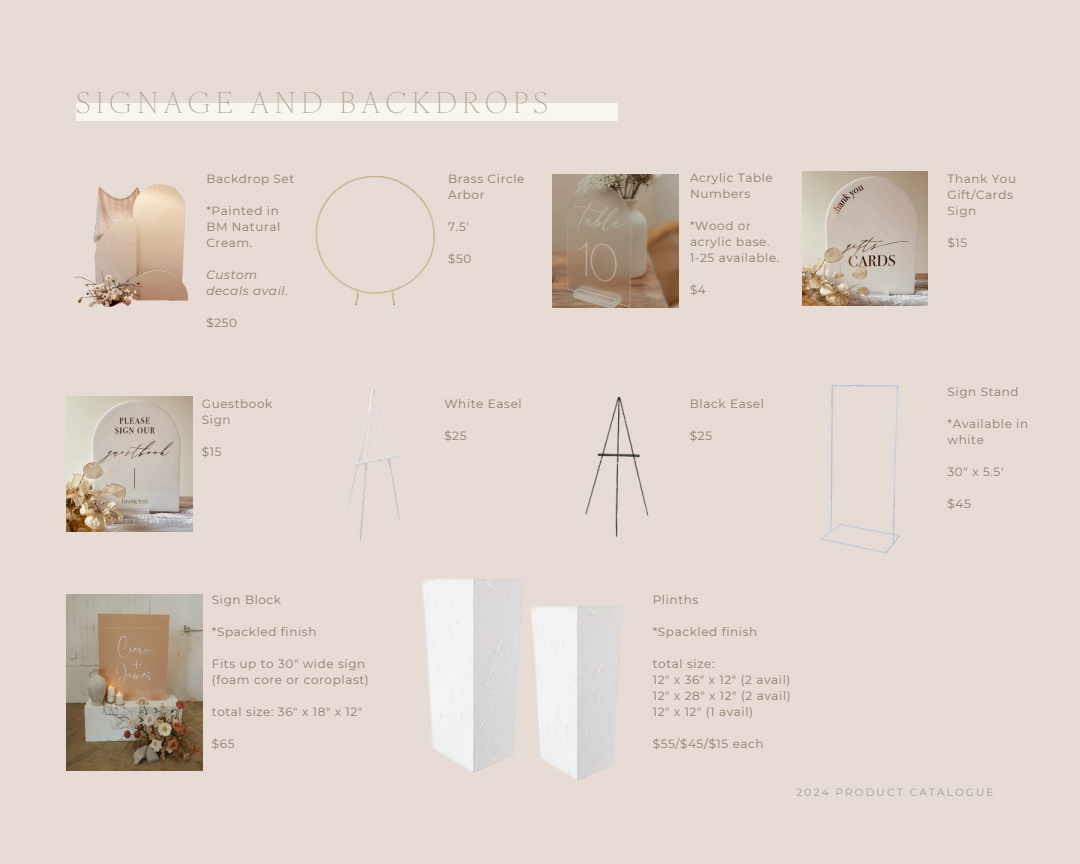
<style>
.page{position:relative;width:1080px;height:864px;background:#e6dcd5}
.page>*{position:absolute;margin:0;border:0;box-sizing:border-box;transform-origin:0 0}
.t1{font:100 28.8px "Ivy Ora Display";letter-spacing:.2em;color:#af9f8a}
.t2{font:12px/16px "Montserrat";letter-spacing:.05em;color:#8e7d69}
.t3{font:italic 12px/16px "Montserrat";letter-spacing:.05em;color:#8e7d69}
.t4{font:10.5px "Montserrat";letter-spacing:.2em;color:#a59d8e}
</style>
<div class="page">
<div style="left:76px;top:104px;width:541px;height:17px;background:#f9f5ef"></div>
<img style="left:76px;top:184px;width:112px;height:123px">
<img style="left:315px;top:176px;width:120px;height:130px">
<img style="left:552px;top:174px;width:126px;height:134px">
<img style="left:802px;top:172px;width:125px;height:133px">
<img style="left:348px;top:388px;width:52px;height:154px">
<img style="left:67px;top:396px;width:126px;height:135px">
<img style="left:585px;top:396px;width:64px;height:141px">
<img style="left:820px;top:385px;width:80px;height:169px">
<img style="left:67px;top:594px;width:136px;height:177px">
<img style="left:422px;top:579px;width:68px;height:194px">
<img style="left:490px;top:579px;width:132px;height:201px">
<h1 class="t1" style="left:76px;top:83px;width:473px">SIGNAGE AND BACKDROPS</h1>
<h2 class="t2" style="left:206px;top:171px;width:89px">Backdrop Set</h2>
<h2 class="t2" style="left:206px;top:203px;width:75px">*Painted in<br>BM Natural<br>Cream.</h2>
<h2 class="t3" style="left:206px;top:267px;width:83px">Custom decals avail.</h2>
<h2 class="t2" style="left:206px;top:315px;width:32px">$250</h2>
<p class="t2" style="left:202px;top:396px;width:72px">Guestbook<br>Sign</p>
<h2 class="t2" style="left:202px;top:444px;width:21px">$15</h2>
<p class="t2" style="left:212px;top:591px;width:71px">Sign Block</p>
<h2 class="t2" style="left:212px;top:623px;width:106px">*Spackled finish</h2>
<h2 class="t2" style="left:212px;top:655px;width:159px">Fits up to 30" wide sign (foam core or coroplast)</h2>
<h2 class="t2" style="left:212px;top:703px;width:152px">total size: 36" x 18" x 12"</h2>
<h2 class="t2" style="left:212px;top:735px;width:24px">$65</h2>
<p class="t2" style="left:448px;top:171px;width:78px">Brass Circle<br>Arbor</p>
<h2 class="t2" style="left:448px;top:219px;width:22px">7.5'</h2>
<h2 class="t2" style="left:448px;top:251px;width:25px">$50</h2>
<h2 class="t2" style="left:444px;top:396px;width:79px">White Easel</h2>
<p class="t2" style="left:444px;top:428px;width:24px">$25</p>
<h2 class="t2" style="left:690px;top:170px;width:84px">Acrylic Table<br>Numbers</h2>
<p class="t2" style="left:690px;top:218px;width:91px">*Wood or acrylic base.<br>1-25 available.</p>
<h2 class="t2" style="left:690px;top:282px;width:17px">$4</h2>
<h2 class="t2" style="left:690px;top:396px;width:75px">Black Easel</h2>
<h2 class="t2" style="left:690px;top:428px;width:24px">$25</h2>
<h2 class="t2" style="left:653px;top:592px;width:47px">Plinths</h2>
<h2 class="t2" style="left:653px;top:624px;width:106px">*Spackled finish</h2>
<p class="t2" style="left:653px;top:656px;width:140px">total size:<br>12" x 36" x 12" (2 avail)<br>12" x 28" x 12" (2 avail)<br>12" x 12" (1 avail)</p>
<p class="t2" style="left:653px;top:736px;width:112px">$55/$45/$15 each</p>
<h2 class="t2" style="left:948px;top:171px;width:70px">Thank You<br>Gift/Cards<br>Sign</h2>
<h2 class="t2" style="left:948px;top:235px;width:21px">$15</h2>
<h2 class="t2" style="left:948px;top:383px;width:73px">Sign Stand</h2>
<h2 class="t2" style="left:948px;top:415px;width:82px">*Available in white</h2>
<p class="t2" style="left:948px;top:463px;width:57px">30" x 5.5'</p>
<p class="t2" style="left:948px;top:495px;width:25px">$45</p>
<p class="t4" style="left:797px;top:786px;width:199px">2024 PRODUCT CATALOGUE</p>
</div>
